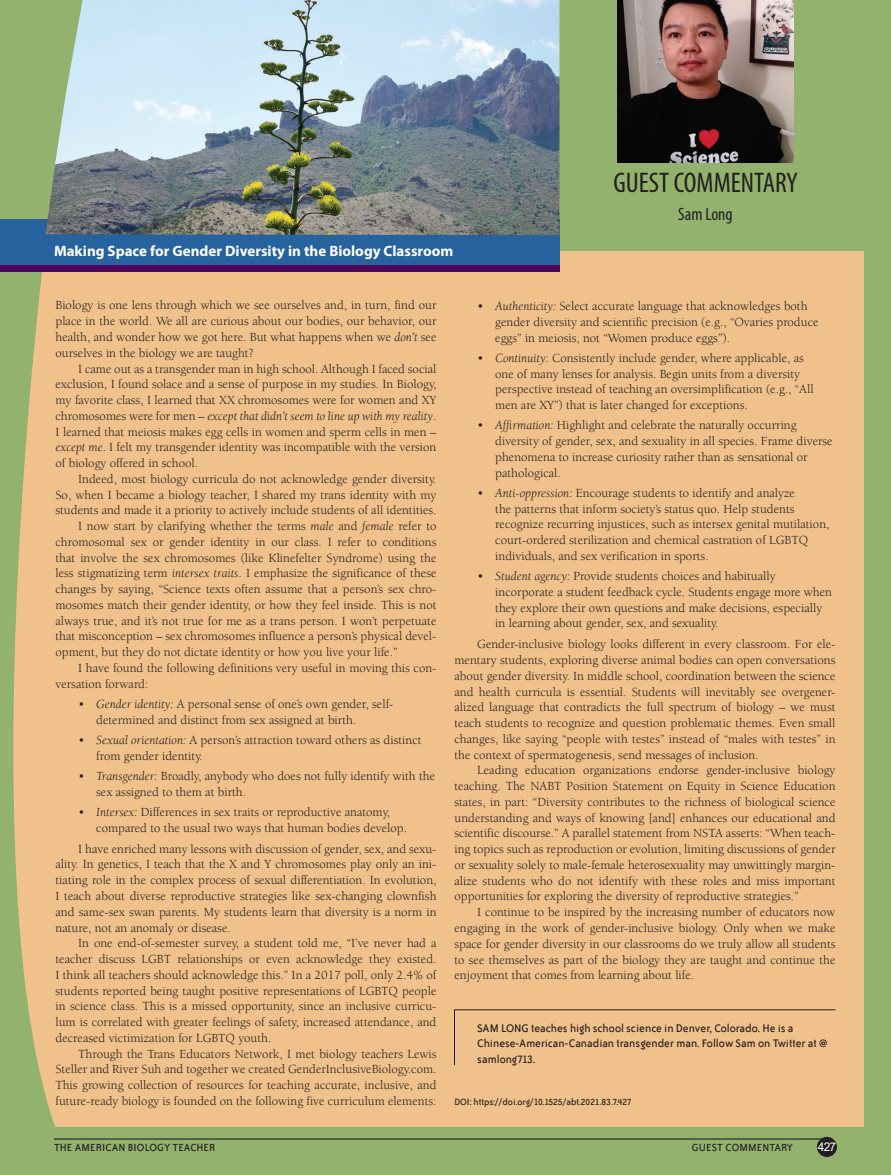
<style>
.page{position:relative;width:891px;height:1175px;background:#fff}
.page>*{position:absolute;margin:0;border:0;box-sizing:border-box;transform-origin:0 0}
.AU{font:condensed 28.5px "Myriad Pro";color:#231f20}
.AU-2{font:condensed 18px "Myriad Pro";color:#231f20}
.AT{font:700 15px "Myriad Pro";color:#fff}
.TEXT_IND{font:12.75px/15.8px "Berkeley Std";color:#231f20;text-align:justify}
.t1{font:12.75px/15.8px "Berkeley";color:#231f20}
.TEXT{font:12.75px/15.8px "Berkeley Std";color:#231f20;text-align:justify}
.BIO{font:12.75px/15.3px "Bailey Sans ITC";color:#231f20}
.FO_RF{font:12px "Bailey Sans ITC";letter-spacing:.015em;color:#231f20}
.FO_RF-2{font:12px "Arial";color:#fff}
.EB{font:10.5px "Bailey Sans ITC";color:#231f20}
.s1{font-style:italic}
</style>
<div class="page">
<div style="left:0;top:0;width:891px;height:1174px;background:#93b26d"></div>
<div style="left:0;top:251px;width:864px;height:875px;background:#f0c18b"></div>
<svg style="left:454px;top:1009px;width:382px;height:56px"></svg>
<svg style="left:0;top:271px;width:110px;height:869px"></svg>
<div style="left:0;top:256px;width:560px;height:15px;background:#51045b"></div>
<div style="left:0;top:219px;width:560px;height:46px;background:#26629d"></div>
<img style="left:46px;top:0;width:514px;height:235px">
<div style="left:817px;top:1136px;width:20px;height:20px;background:#231f20;border-radius:50%"></div>
<hr style="left:54px;top:1138px;width:777px;height:1px;background:#231f20">
<img style="left:618px;top:0;width:175px;height:162px">
<p class="AU" style="left:613px;top:165px;width:186px">GUEST COMMENTARY</p>
<p class="AT" style="left:54px;top:240px;width:401px">Making Space for Gender Diversity in the Biology Classroom</p>
<p class="AU-2" style="left:678px;top:203px;width:56px">Sam Long</p>
<p class="TEXT" style="left:56px;top:298px;width:383px">Biology is one lens through which we see ourselves and, in turn, find our place in the world. We all are curious about our bodies, our behavior, our health, and wonder how we got here. But what happens when we <span class="s1">don’t</span> see ourselves in the biology we are taught?</p>
<p class="TEXT_IND" style="left:56px;top:361px;width:383px;text-indent:23px">I came out as a transgender man in high school. Although I faced social exclusion, I found solace and a sense of purpose in my studies. In Biology, my favorite class, I learned that XX chromosomes were for women and XY chromosomes were for men – <span class="s1">except that didn’t seem to line up with my reality</span>.<br>I learned that meiosis makes egg cells in women and sperm cells in men – <span class="s1">except me</span>. I felt my transgender identity was incompatible with the version of biology offered in school.</p>
<p class="TEXT_IND" style="left:56px;top:471px;width:383px;text-indent:23px">Indeed, most biology curricula do not acknowledge gender diversity.<br>So, when I became a biology teacher, I shared my trans identity with my students and made it a priority to actively include students of all identities.</p>
<p class="TEXT_IND" style="left:56px;top:518px;width:383px;text-indent:23px">I now start by clarifying whether the terms <span class="s1">male</span> and <span class="s1">female</span> refer to chromosomal sex or gender identity in our class. I refer to conditions that involve the sex chromosomes (like Klinefelter Syndrome) using the less stigmatizing term <span class="s1">intersex traits</span>. I emphasize the significance of these changes by saying, “Science texts often assume that a person’s sex chro&shy;mosomes match their gender identity, or how they feel inside. This is not always true, and it’s not true for me as a trans person. I won’t perpetuate that misconception – sex chromosomes influence a person’s physical devel&shy;opment, but they do not dictate identity or how you live your life.”</p>
<p class="TEXT_IND" style="left:56px;top:660px;width:383px;text-indent:23px">I have found the following definitions very useful in moving this con&shy;versation forward:</p>
<p class="t1" style="left:96px;top:696px;width:299px;text-indent:-18px"><span class="s1">• Gender identity:</span> A personal sense of one’s own gender, self&shy;determined and distinct from sex assigned at birth.</p>
<p class="t1" style="left:96px;top:732px;width:327px;text-indent:-18px"><span class="s1">• Sexual orientation:</span> A person’s attraction toward others as distinct from gender identity.</p>
<p class="t1" style="left:96px;top:768px;width:340px;text-indent:-18px"><span class="s1">• Transgender:</span> Broadly, anybody who does not fully identify with the sex assigned to them at birth.</p>
<p class="t1" style="left:96px;top:804px;width:312px;text-indent:-18px"><span class="s1">• Intersex:</span> Differences in sex traits or reproductive anatomy, compared to the usual two ways that human bodies develop.</p>
<p class="TEXT_IND" style="left:56px;top:841px;width:383px;text-indent:23px">I have enriched many lessons with discussion of gender, sex, and sexu&shy;ality. In genetics, I teach that the X and Y chromosomes play only an ini&shy;tiating role in the complex process of sexual differentiation. In evolution, I teach about diverse reproductive strategies like sex-changing clownfish and same-sex swan parents. My students learn that diversity is a norm in nature, not an anomaly or disease.</p>
<p class="TEXT_IND" style="left:56px;top:935px;width:383px;text-indent:23px">In one end-of-semester survey, a student told me, “I’ve never had a teacher discuss LGBT relationships or even acknowledge they existed.<br>I think all teachers should acknowledge this.” In a 2017 poll, only 2.4% of students reported being taught positive representations of LGBTQ people in science class. This is a missed opportunity, since an inclusive curricu&shy;lum is correlated with greater feelings of safety, increased attendance, and decreased victimization for LGBTQ youth.</p>
<p class="TEXT_IND" style="left:56px;top:1045px;width:383px;text-indent:23px">Through the Trans Educators Network, I met biology teachers Lewis Steller and River Suh and together we created GenderInclusiveBiology.com.<br>This growing collection of resources for teaching accurate, inclusive, and future-ready biology is founded on the following five curriculum elements:</p>
<p class="t1" style="left:495px;top:298px;width:325px;text-indent:-18px"><span class="s1">• Authenticity:</span> Select accurate language that acknowledges both gender diversity and scientific precision (e.g., “Ovaries produce eggs” in meiosis, not “Women produce eggs”).</p>
<p class="t1" style="left:495px;top:350px;width:320px;text-indent:-18px"><span class="s1">• Continuity:</span> Consistently include gender, where applicable, as one of many lenses for analysis. Begin units from a diversity perspective instead of teaching an oversimplification (e.g., “All men are XY”) that is later changed for exceptions.</p>
<p class="t1" style="left:495px;top:418px;width:339px;text-indent:-18px"><span class="s1">• Affirmation:</span> Highlight and celebrate the naturally occurring diversity of gender, sex, and sexuality in all species. Frame diverse phenomena to increase curiosity rather than as sensational or pathological.</p>
<p class="t1" style="left:495px;top:485px;width:336px;text-indent:-18px"><span class="s1">• Anti-oppression:</span> Encourage students to identify and analyze<br>the patterns that inform society’s status quo. Help students recognize recurring injustices, such as intersex genital mutilation, court-ordered sterilization and chemical castration of LGBTQ individuals, and sex verification in sports.</p>
<p class="t1" style="left:495px;top:568px;width:338px;text-indent:-18px"><span class="s1">• Student agency:</span> Provide students choices and habitually incorporate a student feedback cycle. Students engage more when they explore their own questions and make decisions, especially in learning about gender, sex, and sexuality.</p>
<p class="TEXT_IND" style="left:454px;top:636px;width:383px;text-indent:23px">Gender-inclusive biology looks different in every classroom. For ele&shy;mentary students, exploring diverse animal bodies can open conversations about gender diversity. In middle school, coordination between the science and health curricula is essential. Students will inevitably see overgener&shy;alized language that contradicts the full spectrum of biology – we must teach students to recognize and question problematic themes. Even small changes, like saying “people with testes” instead of “males with testes” in the context of spermatogenesis, send messages of inclusion.</p>
<p class="TEXT_IND" style="left:454px;top:762px;width:383px;text-indent:23px">Leading education organizations endorse gender-inclusive biology teaching. The NABT Position Statement on Equity in Science Education states, in part: “Diversity contributes to the richness of biological science understanding and ways of knowing [and] enhances our educational and scientific discourse.” A parallel statement from NSTA asserts: “When teach&shy;ing topics such as reproduction or evolution, limiting discussions of gender or sexuality solely to male-female heterosexuality may unwittingly margin&shy;alize students who do not identify with these roles and miss important opportunities for exploring the diversity of reproductive strategies.”</p>
<p class="TEXT_IND" style="left:454px;top:904px;width:383px;text-indent:23px">I continue to be inspired by the increasing number of educators now engaging in the work of gender-inclusive biology. Only when we make space for gender diversity in our classrooms do we truly allow all students to see themselves as part of the biology they are taught and continue the enjoyment that comes from learning about life.</p>
<p class="BIO" style="left:477px;top:1020px;width:352px">SAM LONG teaches high school science in Denver, Colorado. He is a<br>Chinese-American-Canadian transgender man. Follow Sam on Twitter at @ samlong713.</p>
<p class="EB" style="left:454px;top:1096px;width:179px">DOI: https://doi.org/10.1525/abt.2021.83.7.427</p>
<p class="FO_RF" style="left:54px;top:1141px;width:163px">THE AMERICAN BIOLOGY TEACHER</p>
<p class="FO_RF" style="left:692px;top:1141px;width:103px">GUEST COMMENTARY</p>
<p class="FO_RF-2" style="left:818px;top:1138px;width:20px">427</p>
</div>
